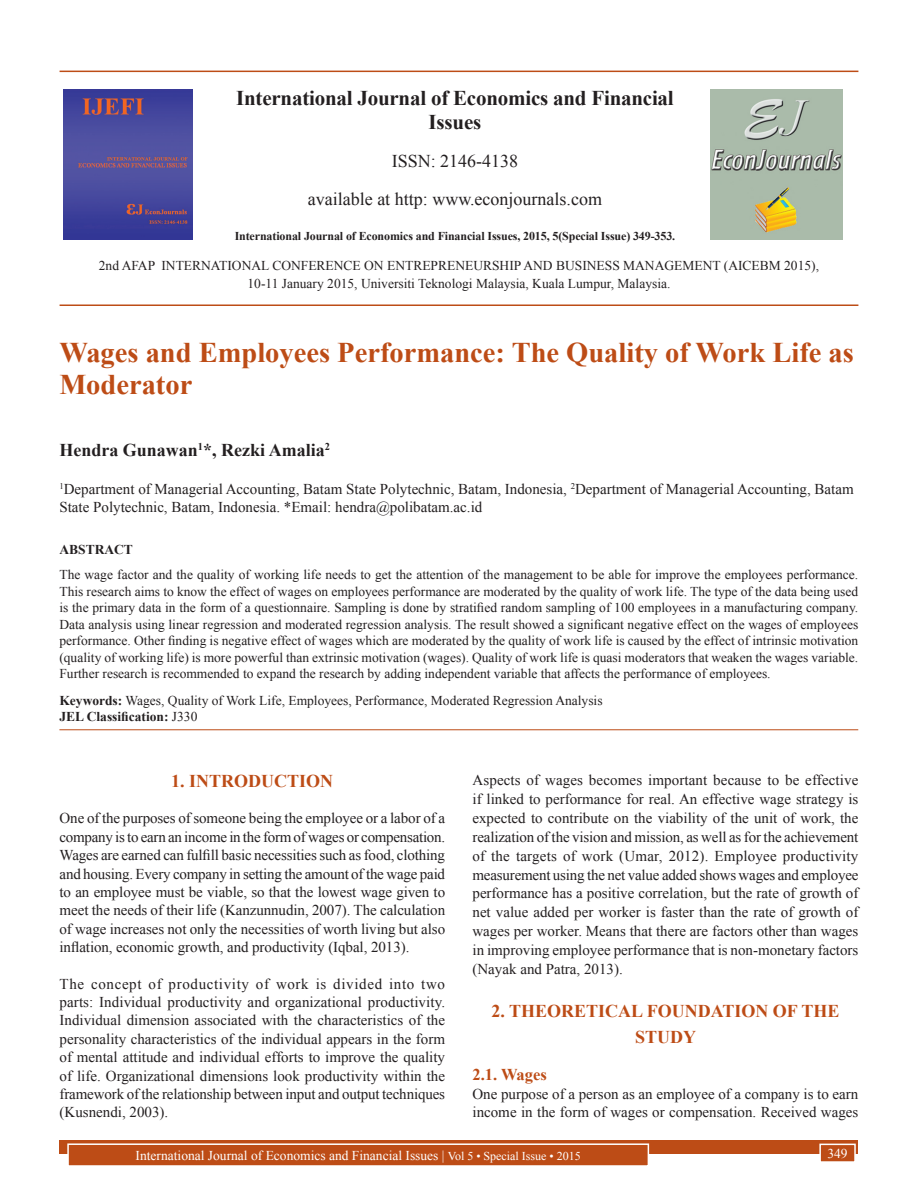
<style>
.page{position:relative;width:918px;height:1188px;background:#fff}
.page>*{position:absolute;margin:0;border:0;box-sizing:border-box;transform-origin:0 0}
.t1{font:700 28.5px/31.5px "Times New Roman";color:#bd4c16}
.t2{font:700 21px/24px "Times New Roman";letter-spacing:-.01em;color:#231f20;text-align:center}
.t3{font:18px/38px "Times New Roman";color:#231f20;text-align:center}
.t4{font:700 18px/25.5px "Times New Roman";color:#bd4c16;text-align:center}
.t5{font:700 18px "Times New Roman";color:#231f20}
.t6{font:700 16.5px "Times New Roman";color:#bd4c16}
.t7{font:15px/18.5px "Times New Roman";color:#231f20;text-align:justify}
.t8{font:13.5px/16.5px "Times New Roman";color:#231f20;text-align:center}
.t9{font:13.5px "Times New Roman";color:#fff}
.t10{font:700 13.5px "Times New Roman";color:#231f20}
.t11{font:700 12px "Times New Roman";letter-spacing:-.01em;color:#231f20}
.s1{font-weight:700}
.s2{font-size:12px}
</style>
<div class="page">
<hr style="left:60px;top:71px;width:798px;height:1px;background:#bd4c16">
<hr style="left:60px;top:304px;width:798px;height:2px;background:#bd4c16">
<img style="left:64px;top:89px;width:129px;height:151px">
<img style="left:711px;top:89px;width:132px;height:150px">
<div style="left:60px;top:1140px;width:798px;height:13px;background:#bd4c16"></div>
<div style="left:68px;top:1144px;width:580px;height:22px;background:#bd4c16"></div>
<div style="left:67px;top:1143px;width:582px;height:24px;border:2px solid #fff"></div>
<div style="left:820px;top:1144px;width:35px;height:18px;background:#bd4c16"></div>
<div style="left:819px;top:1144px;width:37px;height:19px;border:2px solid #fff"></div>
<hr style="left:59px;top:729px;width:799px;height:1px;background:#bd4c16">
<h2 class="t2" style="left:236px;top:86px;width:439px">International Journal of Economics and Financial<br>Issues</h2>
<p class="t3" style="left:308px;top:142px;width:296px">ISSN: 2146-4138<br>available at http: www.econjournals.com</p>
<p class="t11" style="left:235px;top:229px;width:442px">International Journal of Economics and Financial Issues, 2015, 5(Special Issue) 349-353.</p>
<p class="t8" style="left:99px;top:257px;width:722px;line-height:18px">2nd AFAP INTERNATIONAL CONFERENCE ON ENTREPRENEURSHIP AND BUSINESS MANAGEMENT (AICEBM 2015),<br>10-11 January 2015, Universiti Teknologi Malaysia, Kuala Lumpur, Malaysia.</p>
<h1 class="t1" style="left:59px;top:337px;width:796px">Wages and Employees Performance: The Quality of Work Life as<br>Moderator</h1>
<p class="t5" style="left:59px;top:440px;width:272px">Hendra Gunawan<sup>1</sup>*, Rezki Amalia<sup>2</sup></p>
<p class="t7" style="left:59px;top:480px;width:796px;line-height:18px"><sup>1</sup>Department of Managerial Accounting, Batam State Polytechnic, Batam, Indonesia, <sup>2</sup>Department of Managerial Accounting, Batam<br>State Polytechnic, Batam, Indonesia. *Email: hendra@polibatam.ac.id</p>
<p class="t10" style="left:59px;top:542px;width:75px">ABSTRACT</p>
<p class="t8" style="left:59px;top:566px;width:800px;text-align:justify">The wage factor and the quality of working life needs to get the attention of the management to be able for improve the employees performance.<br>This research aims to know the effect of wages on employees performance are moderated by the quality of work life. The type of the data being used is the primary data in the form of a questionnaire. Sampling is done by stratified random sampling of 100 employees in a manufacturing company.<br>Data analysis using linear regression and moderated regression analysis. The result showed a significant negative effect on the wages of employees performance. Other finding is negative effect of wages which are moderated by the quality of work life is caused by the effect of intrinsic motivation (quality of working life) is more powerful than extrinsic motivation (wages). Quality of work life is quasi moderators that weaken the wages variable.<br>Further research is recommended to expand the research by adding independent variable that affects the performance of employees.</p>
<p class="t8" style="left:59px;top:692px;width:545px;text-align:left"><span class="s1">Keywords:</span> Wages, Quality of Work Life, Employees, Performance, Moderated Regression Analysis<br><span class="s1">JEL Classification:</span> J330</p>
<p class="t4" style="left:171px;top:768px;width:164px">1. INTRODUCTION</p>
<p class="t7" style="left:60px;top:809px;width:387px">One of the purposes of someone being the employee or a labor of a company is to earn an income in the form of wages or compensation.<br>Wages are earned can fulfill basic necessities such as food, clothing and housing. Every company in setting the amount of the wage paid to an employee must be viable, so that the lowest wage given to meet the needs of their life (Kanzunnudin, 2007). The calculation of wage increases not only the necessities of worth living but also inflation, economic growth, and productivity (Iqbal, 2013).</p>
<p class="t7" style="left:60px;top:974px;width:387px">The concept of productivity of work is divided into two parts: Individual productivity and organizational productivity.<br>Individual dimension associated with the characteristics of the personality characteristics of the individual appears in the form of mental attitude and individual efforts to improve the quality of life. Organizational dimensions look productivity within the framework of the relationship between input and output techniques (Kusnendi, 2003).</p>
<p class="t7" style="left:473px;top:771px;width:387px;line-height:18.9px">Aspects of wages becomes important because to be effective if linked to performance for real. An effective wage strategy is expected to contribute on the viability of the unit of work, the realization of the vision and mission, as well as for the achievement of the targets of work (Umar, 2012). Employee productivity measurement using the net value added shows wages and employee performance has a positive correlation, but the rate of growth of net value added per worker is faster than the rate of growth of wages per worker. Means that there are factors other than wages in improving employee performance that is non-monetary factors (Nayak and Patra, 2013).</p>
<p class="t4" style="left:492px;top:999px;width:349px">2. THEORETICAL FOUNDATION OF THE<br>STUDY</p>
<p class="t6" style="left:472px;top:1065px;width:76px">2.1. Wages</p>
<p class="t7" style="left:472px;top:1084px;width:387px;line-height:18.9px">One purpose of a person as an employee of a company is to earn income in the form of wages or compensation. Received wages</p>
<p class="t9" style="left:136px;top:1148px;width:447px">International Journal of Economics and Financial Issues | <span class="s2">Vol 5 • Special Issue • 2015</span></p>
<p class="t9" style="left:827px;top:1146px;width:22px">349</p>
</div>
